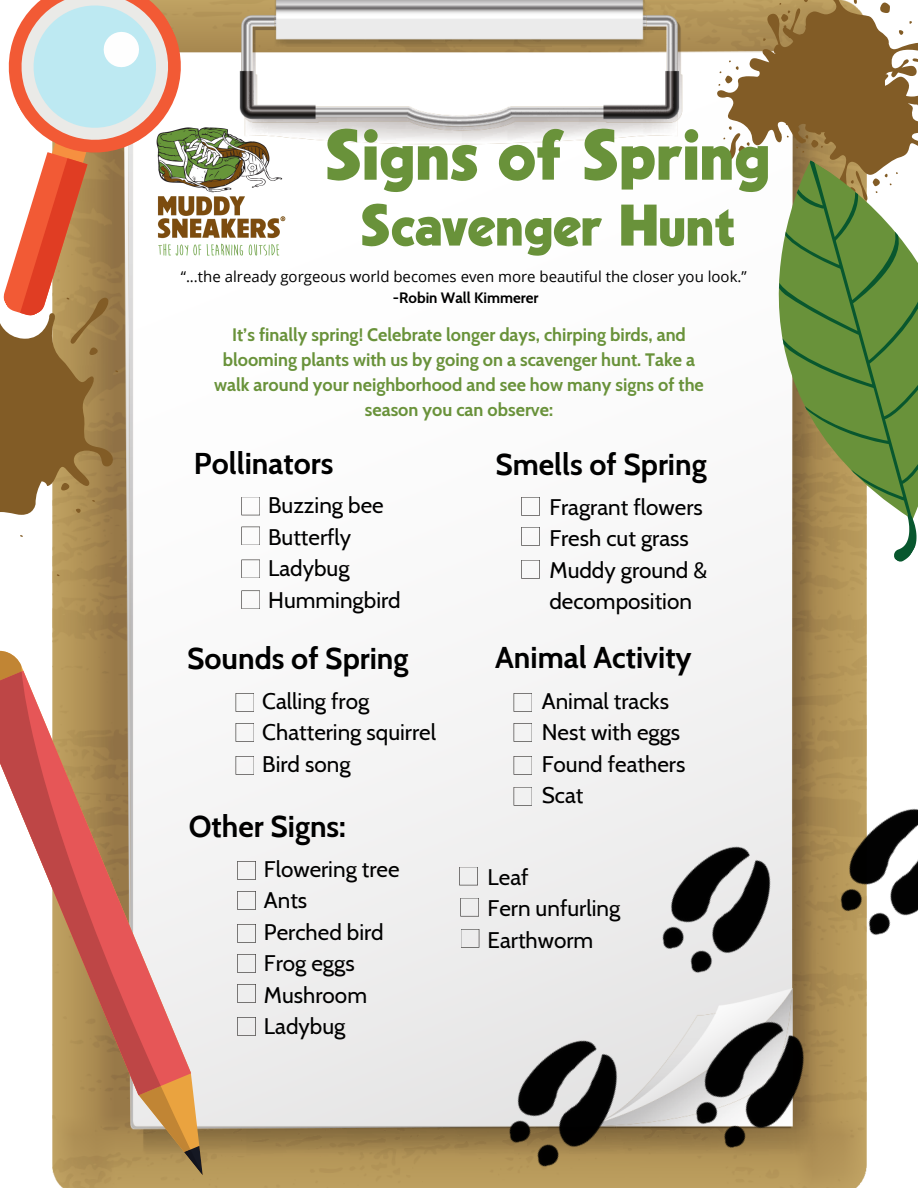
<style>
.page{position:relative;width:918px;height:1188px;background:#fff}
.page>*{position:absolute;margin:0;border:0;box-sizing:border-box;transform-origin:0 0}
.t1{font:66px "CC Up Up And Away";color:#69923a}
.t2{font:54.15px "CC Up Up And Away";color:#69923a}
.t3{font:700 30px "Cabin";color:#000}
.t4{font:22.5px/31.5px "Cabin";color:#000}
.t5{font:700 18px/24.8px "Cabin";color:#69923a;text-align:center}
.t6{font:15px "Open Sans";color:#000}
.t7{font:700 15px "Cabin";color:#000}
</style>
<div class="page">
<img style="left:52px;top:0;width:815px;height:1188px">
<svg style="left:0;top:641px;width:358px;height:534px;fill:#ededed"></svg>
<svg style="left:0;top:657px;width:286px;height:445px"></svg>
<svg style="left:179px;top:1142px;width:33px;height:33px"></svg>
<img style="left:211px;top:120px;width:81px;height:142px">
<svg style="left:717px;top:0;width:201px;height:160px"></svg>
<svg style="left:657px;top:160px;width:261px;height:405px"></svg>
<svg style="left:0;top:0;width:211px;height:542px"></svg>
<svg style="left:241px;top:497px;width:19px;height:18px"></svg>
<svg style="left:241px;top:527px;width:19px;height:18px"></svg>
<svg style="left:241px;top:560px;width:19px;height:18px"></svg>
<svg style="left:241px;top:590px;width:19px;height:19px"></svg>
<svg style="left:521px;top:497px;width:19px;height:19px"></svg>
<svg style="left:521px;top:527px;width:19px;height:19px"></svg>
<svg style="left:521px;top:560px;width:19px;height:19px"></svg>
<svg style="left:236px;top:693px;width:18px;height:19px"></svg>
<svg style="left:236px;top:723px;width:18px;height:19px"></svg>
<svg style="left:236px;top:756px;width:18px;height:19px"></svg>
<svg style="left:514px;top:693px;width:18px;height:19px"></svg>
<svg style="left:514px;top:723px;width:18px;height:19px"></svg>
<svg style="left:514px;top:756px;width:18px;height:19px"></svg>
<svg style="left:514px;top:787px;width:18px;height:19px"></svg>
<svg style="left:237px;top:861px;width:19px;height:19px"></svg>
<svg style="left:237px;top:891px;width:19px;height:19px"></svg>
<svg style="left:237px;top:924px;width:19px;height:19px"></svg>
<svg style="left:237px;top:954px;width:19px;height:19px"></svg>
<svg style="left:237px;top:984px;width:19px;height:19px"></svg>
<svg style="left:237px;top:1017px;width:19px;height:19px"></svg>
<svg style="left:461px;top:929px;width:18px;height:19px"></svg>
<img style="left:439px;top:973px;width:187px;height:215px">
<img style="left:626px;top:1002px;width:241px;height:186px">
<img style="left:592px;top:779px;width:250px;height:261px">
<img style="left:770px;top:741px;width:148px;height:261px">
<svg style="left:459px;top:867px;width:19px;height:18px"></svg>
<svg style="left:460px;top:898px;width:19px;height:19px"></svg>
<h1 class="t1" style="left:325px;top:124px;width:447px">Signs of Spring</h1>
<h2 class="t2" style="left:360px;top:200px;width:376px">Scavenger Hunt</h2>
<p class="t6" style="left:181px;top:266px;width:568px">“...the already gorgeous world becomes even more beautiful the closer you look.”</p>
<p class="t7" style="left:393px;top:289px;width:147px">-Robin Wall Kimmerer</p>
<p class="t5" style="left:214px;top:323px;width:491px">It’s finally spring! Celebrate longer days, chirping birds, and blooming plants with us by going on a scavenger hunt. Take a walk around your neighborhood and see how many signs of the season you can observe:</p>
<h3 class="t3" style="left:194px;top:445px;width:141px">Pollinators</h3>
<p class="t4" style="left:268px;top:490px;width:134px">Buzzing bee<br>Butterfly<br>Ladybug<br>Hummingbird</p>
<h3 class="t3" style="left:187px;top:640px;width:223px">Sounds of Spring</h3>
<p class="t4" style="left:262px;top:685px;width:175px">Calling frog<br>Chattering squirrel<br>Bird song</p>
<h3 class="t3" style="left:189px;top:808px;width:159px">Other Signs:</h3>
<p class="t4" style="left:264px;top:853px;width:137px">Flowering tree<br>Ants<br>Perched bird<br>Frog eggs<br>Mushroom<br>Ladybug</p>
<h3 class="t3" style="left:495px;top:446px;width:213px">Smells of Spring</h3>
<p class="t4" style="left:549px;top:491px;width:159px">Fragrant flowers<br>Fresh cut grass<br>Muddy ground &amp; decomposition</p>
<h3 class="t3" style="left:495px;top:639px;width:198px">Animal Activity</h3>
<p class="t4" style="left:542px;top:685px;width:145px">Animal tracks<br>Nest with eggs<br>Found feathers<br>Scat</p>
<p class="t4" style="left:488px;top:861px;width:134px">Leaf<br>Fern unfurling<br>Earthworm</p>
</div>
